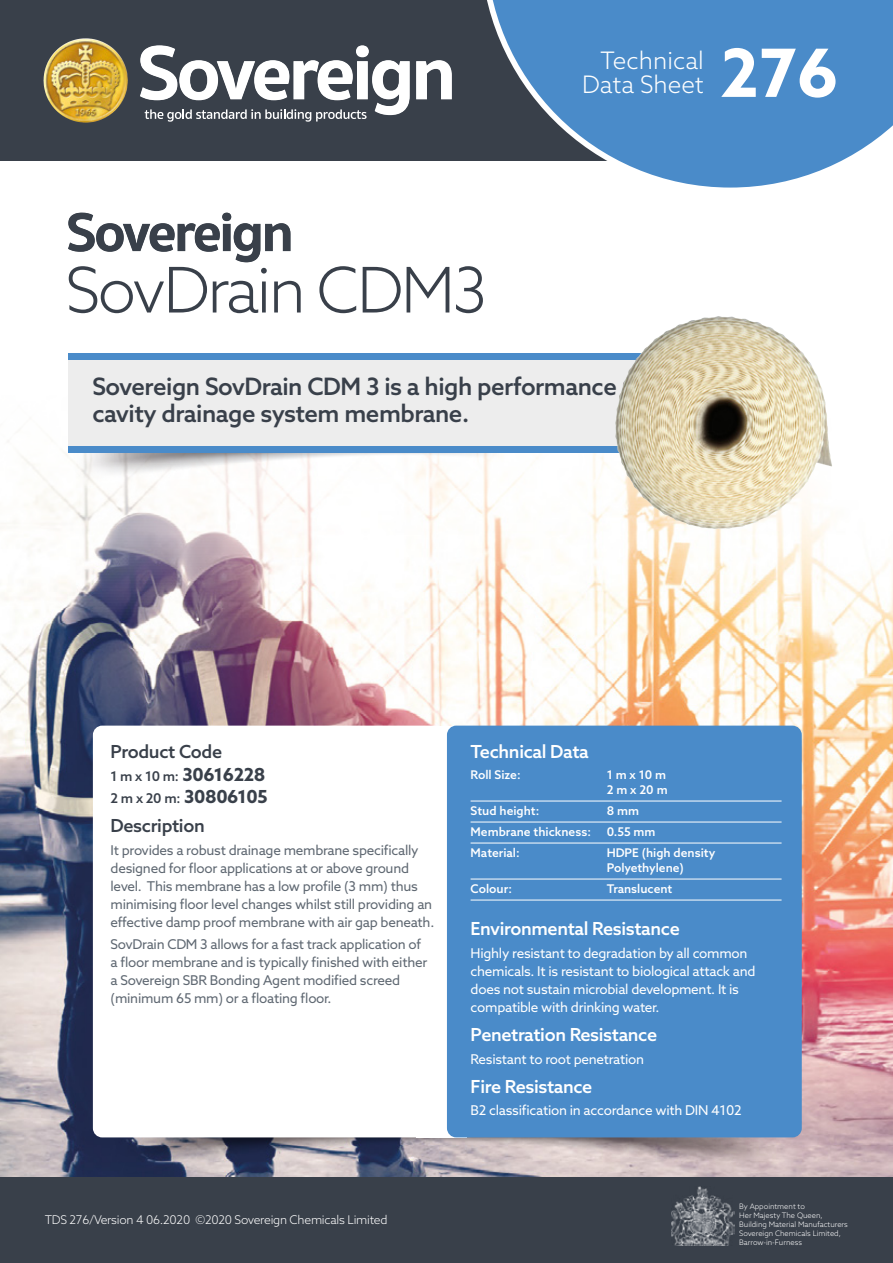
<style>
.page{position:relative;width:893px;height:1263px;background:#fff}
.page>*{position:absolute;margin:0;border:0;box-sizing:border-box;transform-origin:0 0}
.t1{font:700 66.6px "Azo Sans";color:#fff}
.t2{font:300 63px "Azo Sans";letter-spacing:-.04em;color:#39404a}
.t3{font:300 24.15px/24.2px "Azo Sans";color:#fff;text-align:right}
.t4{font:500 24px/27px "Azo Sans";letter-spacing:-.02em;color:#39404a}
.t5{font:500 18px "Azo Sans";letter-spacing:-.02em;color:#fff}
.t6{font:700 18px/22.2px "Azo Sans";letter-spacing:-.02em;color:#39404a}
.t7{font:500 18px "Azo Sans";letter-spacing:-.02em;color:#39404a}
.t8{font:13.5px/18px "Azo Sans";letter-spacing:-.02em;color:#5f6872}
.t9{font:13.5px/18px "Azo Sans";letter-spacing:-.02em;color:#fff}
.t10{font:500 12px/15px "Azo Sans";color:#fff}
.t11{font:300 12px "Azo Sans";letter-spacing:-.02em;color:#fff}
.t12{font:300 7.5px/9px "Azo Sans";color:#fff}
.s1{font-weight:500}
.s2{font-weight:500;font-size:13.5px}
</style>
<div class="page">
<img style="left:0;top:395px;width:893px;height:783px">
<img style="left:105px;top:1137px;width:687px;height:41px">
<img style="left:63px;top:409px;width:552px;height:81px">
<div style="left:416px;top:726px;width:50px;height:411px;background:#fff"></div>
<div style="left:0;top:1178px;width:893px;height:85px;background:#39404a"></div>
<div style="left:447px;top:726px;width:355px;height:411px;background:#4a8bc9;border-radius:9px"></div>
<div style="left:93px;top:726px;width:349px;height:411px;background:#fff;border-radius:9px"></div>
<div style="left:68px;top:353px;width:585px;height:99px;background:#ededed"></div>
<div style="left:68px;top:353px;width:585px;height:6px;background:#4a8bc9"></div>
<div style="left:68px;top:446px;width:585px;height:6px;background:#4a8bc9"></div>
<div style="left:0;top:0;width:842px;height:161px;background:#39404a"></div>
<svg style="left:487px;top:0;width:406px;height:188px"></svg>
<svg style="left:416px;top:60px;width:36px;height:39px"></svg>
<svg style="left:140px;top:45px;width:270px;height:77px"></svg>
<img style="left:43px;top:38px;width:85px;height:85px">
<hr style="left:471px;top:801px;width:311px;height:1px;background:#fff">
<hr style="left:471px;top:822px;width:311px;height:1px;background:#fff">
<hr style="left:471px;top:843px;width:311px;height:1px;background:#fff">
<hr style="left:471px;top:879px;width:311px;height:1px;background:#fff">
<hr style="left:471px;top:900px;width:311px;height:1px;background:#fff">
<svg style="left:68px;top:213px;width:222px;height:49px"></svg>
<img style="left:672px;top:1186px;width:62px;height:59px">
<img style="left:615px;top:316px;width:189px;height:213px">
<h2 class="t2" style="left:65px;top:249px;width:423px">SovDrain CDM3</h2>
<h3 class="t3" style="left:582px;top:48px;width:123px">Technical<br>Data Sheet</h3>
<h1 class="t1" style="left:720px;top:29px;width:120px">276</h1>
<h3 class="t4" style="left:92px;top:373px;width:526px">Sovereign SovDrain CDM 3 is a high performance cavity drainage system membrane.</h3>
<h3 class="t6" style="left:111px;top:741px;width:159px"><span class="s1">Product Code<br></span><span class="s2">1 m x 10 m:</span> 30616228<br><span class="s2">2 m x 20 m:</span> 30806105</h3>
<h3 class="t7" style="left:111px;top:814px;width:96px">Description</h3>
<p class="t8" style="left:111px;top:841px;width:325px">It provides a robust drainage membrane specifically designed for floor applications at or above ground level. This membrane has a low profile (3 mm) thus minimising floor level changes whilst still providing an effective damp proof membrane with air gap beneath.</p>
<p class="t8" style="left:111px;top:935px;width:318px">SovDrain CDM 3 allows for a fast track application of a floor membrane and is typically finished with either a Sovereign SBR Bonding Agent modified screed (minimum 65 mm) or a floating floor.</p>
<p class="t11" style="left:45px;top:1212px;width:344px">TDS 276/Version 4 06.2020 ©2020 Sovereign Chemicals Limited</p>
<h3 class="t5" style="left:471px;top:740px;width:120px">Technical Data</h3>
<p class="t10" style="left:471px;top:767px;width:52px">Roll Size:</p>
<p class="t10" style="left:607px;top:767px;width:63px">1 m x 10 m<br>2 m x 20 m</p>
<p class="t10" style="left:471px;top:803px;width:70px">Stud height:</p>
<p class="t10" style="left:607px;top:803px;width:34px">8 mm</p>
<p class="t10" style="left:471px;top:824px;width:122px">Membrane thickness:</p>
<p class="t10" style="left:607px;top:824px;width:50px">0.55 mm</p>
<p class="t10" style="left:471px;top:845px;width:51px">Material:</p>
<p class="t10" style="left:607px;top:845px;width:110px">HDPE (high density<br>Polyethylene)</p>
<p class="t10" style="left:471px;top:881px;width:43px">Colour:</p>
<p class="t10" style="left:607px;top:881px;width:67px">Translucent</p>
<h3 class="t5" style="left:471px;top:917px;width:211px">Environmental Resistance</h3>
<p class="t9" style="left:471px;top:944px;width:286px">Highly resistant to degradation by all common chemicals. It is resistant to biological attack and does not sustain microbial development. It is compatible with drinking water.</p>
<h3 class="t5" style="left:471px;top:1023px;width:188px">Penetration Resistance</h3>
<p class="t9" style="left:471px;top:1049px;width:175px">Resistant to root penetration</p>
<h3 class="t5" style="left:471px;top:1075px;width:123px">Fire Resistance</h3>
<p class="t9" style="left:471px;top:1101px;width:273px">B2 classification in accordance with DIN 4102</p>
<p class="t12" style="left:739px;top:1202px;width:110px">By Appointment to<br>Her Majesty The Queen,<br>Building Material Manufacturers<br>Sovereign Chemicals Limited,<br>Barrow-in-Furness</p>
</div>
